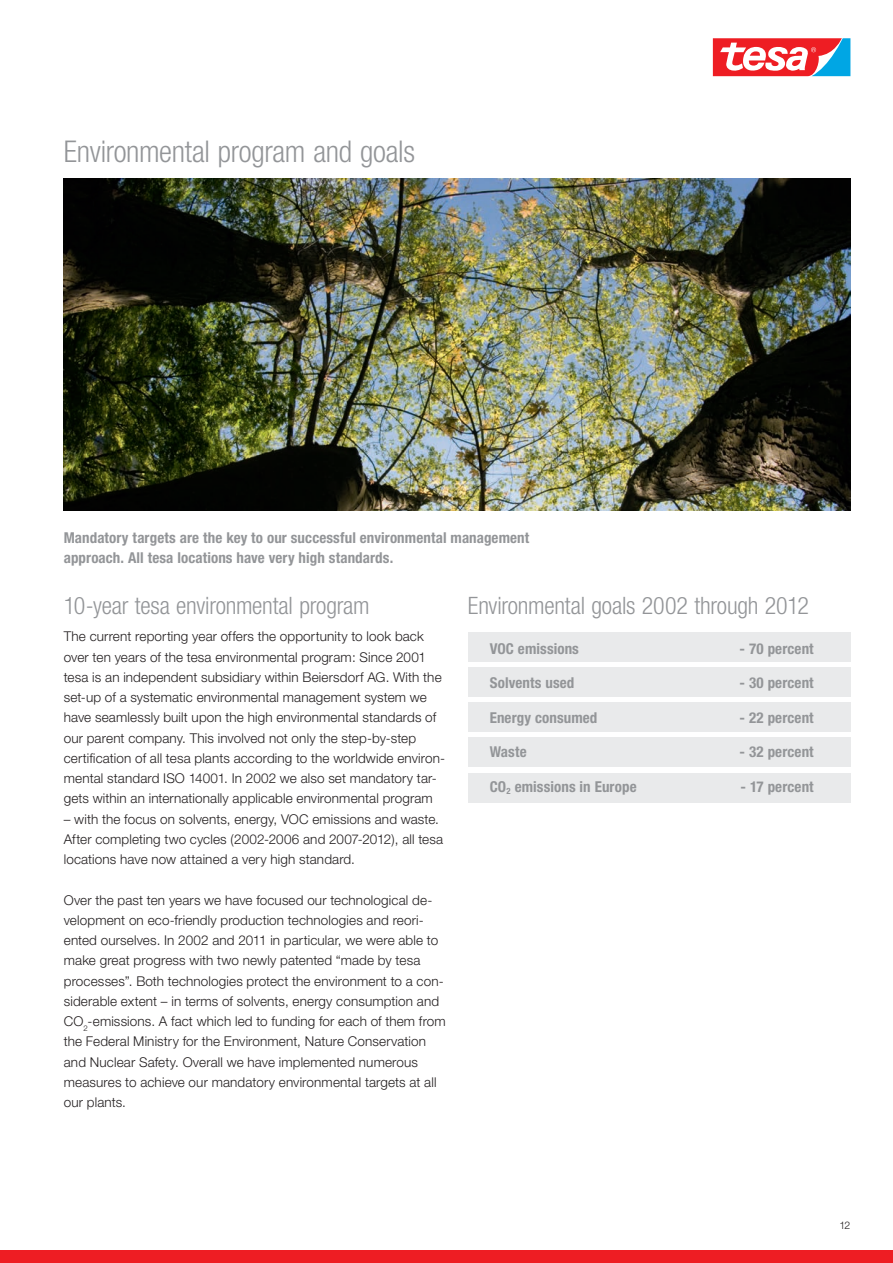
<style>
.page{position:relative;width:893px;height:1263px;background:#fff}
.page>*{position:absolute;margin:0;border:0;box-sizing:border-box;transform-origin:0 0}
.t1{font:300 condensed 30px "Helvetica Neue";letter-spacing:-.01em;color:#939598}
.t2{font:300 condensed 24px "Helvetica Neue";letter-spacing:-.01em;color:#939598}
.t3{font:700 condensed 15px/19.5px "Helvetica Neue";letter-spacing:.005em;color:#939598}
.t4{font:300 13.5px/20.2px "Helvetica Neue";letter-spacing:.01em;color:#231f20}
.t5{font:300 10.5px "Helvetica Neue";color:#231f20}
</style>
<div class="page">
<div style="left:0;top:1250px;width:893px;height:13px;background:#ee1d23"></div>
<svg style="left:713px;top:38px;width:137px;height:38px"></svg>
<div style="left:468px;top:632px;width:383px;height:29px;background:#e9eaeb"></div>
<div style="left:468px;top:667px;width:383px;height:30px;background:#e9eaeb"></div>
<div style="left:468px;top:702px;width:383px;height:30px;background:#e9eaeb"></div>
<div style="left:468px;top:738px;width:383px;height:29px;background:#e9eaeb"></div>
<div style="left:468px;top:773px;width:383px;height:30px;background:#e9eaeb"></div>
<img style="left:64px;top:179px;width:786px;height:331px">
<h1 class="t1" style="left:64px;top:134px;width:353px">Environmental program and goals</h1>
<p class="t3" style="left:64px;top:528px;width:467px">Mandatory targets are the key to our successful environmental management approach. All tesa locations have very high standards.</p>
<h2 class="t2" style="left:64px;top:592px;width:307px">10-year tesa environmental program</h2>
<p class="t4" style="left:64px;top:626px;width:383px">The current reporting year offers the opportunity to look back over ten years of the tesa environmental program: Since 2001 tesa is an independent subsidiary within Beiersdorf AG. With the set-up of a systematic environmental management system we have seamlessly built upon the high environmental standards of our parent company. This involved not only the step-by-step certification of all tesa plants according to the worldwide environ&shy;mental standard ISO 14001. In 2002 we also set mandatory tar&shy;gets within an internationally applicable environmental program</p>
<p class="t4" style="left:64px;top:808px;width:381px">– with the focus on solvents, energy, VOC emissions and waste.<br>After completing two cycles (2002-2006 and 2007-2012), all tesa locations have now attained a very high standard.</p>
<p class="t4" style="left:64px;top:889px;width:384px">Over the past ten years we have focused our technological de&shy;velopment on eco-friendly production technologies and reori&shy;ented ourselves. In 2002 and 2011 in particular, we were able to make great progress with two newly patented “made by tesa processes”. Both technologies protect the environment to a con&shy;siderable extent – in terms of solvents, energy consumption and CO<sub>2</sub>-emissions. A fact which led to funding for each of them from the Federal Ministry for the Environment, Nature Conservation and Nuclear Safety. Overall we have implemented numerous measures to achieve our mandatory environmental targets at all our plants.</p>
<h2 class="t2" style="left:468px;top:592px;width:343px">Environmental goals 2002 through 2012</h2>
<p class="t3" style="left:490px;top:638px;width:91px">VOC emissions</p>
<p class="t3" style="left:740px;top:638px;width:76px">- 70 percent</p>
<p class="t3" style="left:490px;top:673px;width:86px">Solvents used</p>
<p class="t3" style="left:739px;top:673px;width:76px">- 30 percent</p>
<p class="t3" style="left:490px;top:707px;width:109px">Energy consumed</p>
<p class="t3" style="left:739px;top:707px;width:76px">- 22 percent</p>
<p class="t3" style="left:490px;top:742px;width:38px">Waste</p>
<p class="t3" style="left:740px;top:742px;width:76px">- 32 percent</p>
<p class="t3" style="left:490px;top:776px;width:148px">CO<sub>2</sub> emissions in Europe</p>
<p class="t3" style="left:740px;top:776px;width:75px">- 17 percent</p>
<p class="t5" style="left:839px;top:1218px;width:13px">12</p>
</div>
